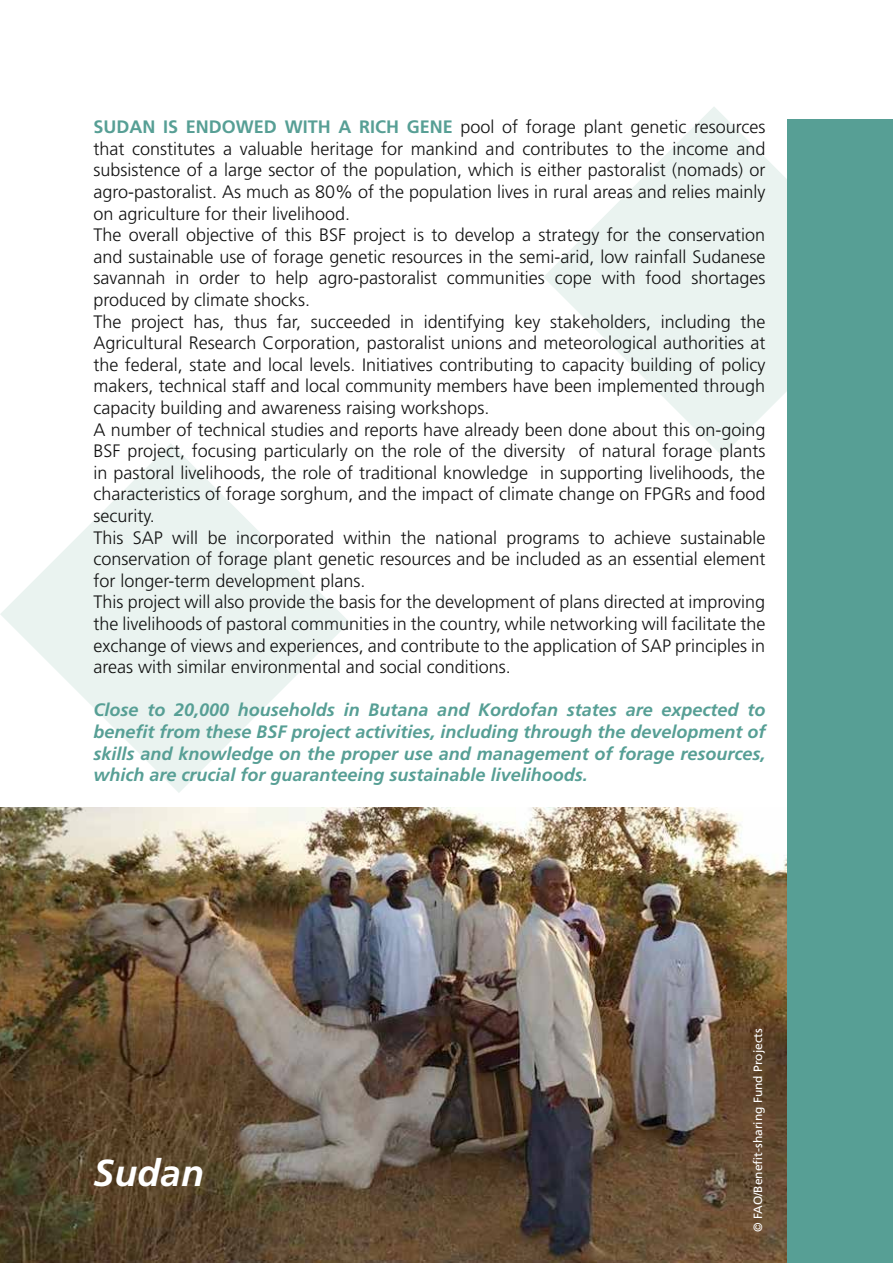
<style>
.page{position:relative;width:893px;height:1263px;background:#fff}
.page>*{position:absolute;margin:0;border:0;box-sizing:border-box;transform-origin:0 0}
.t1{font:italic 700 37.5px "Frutiger";color:#fff}
.t2{font:300 18px/21.6px "Frutiger";color:#121212}
.t3{font:italic 700 18px/21.6px "Frutiger";color:#579f95;text-align:justify}
.t4{font:12px "Frutiger";color:#fff}
.s1{font-weight:700;color:#579f95}
</style>
<div class="page">
<svg style="left:544px;top:107px;width:348px;height:349px;fill:#eaf3f0"></svg>
<svg style="left:0;top:444px;width:349px;height:349px;fill:#f1f7f5"></svg>
<img style="left:0;top:808px;width:787px;height:455px">
<div style="left:787px;top:120px;width:106px;height:1143px;background:#579f95"></div>
<hr style="left:892px;top:0;width:1px;height:120px;background:#a9a9c5">
<p class="t2" style="left:94px;top:116px;width:673px"><span class="s1">SUDAN IS ENDOWED WITH A RICH GENE</span> pool of forage plant genetic resources that constitutes a valuable heritage for mankind and contributes to the income and subsistence of a large sector of the population, which is either pastoralist (nomads) or agro-pastoralist. As much as 80% of the population lives in rural areas and relies mainly on agriculture for their livelihood.<br>The overall objective of this BSF project is to develop a strategy for the conservation and sustainable use of forage genetic resources in the semi-arid, low rainfall Sudanese savannah in order to help agro-pastoralist communities cope with food shortages produced by climate shocks.<br>The project has, thus far, succeeded in identifying key stakeholders, including the Agricultural Research Corporation, pastoralist unions and meteorological authorities at the federal, state and local levels. Initiatives contributing to capacity building of policy makers, technical staff and local community members have been implemented through capacity building and awareness raising workshops.<br>A number of technical studies and reports have already been done about this on-going BSF project, focusing particularly on the role of the diversity of natural forage plants in pastoral livelihoods, the role of traditional knowledge in supporting livelihoods, the characteristics of forage sorghum, and the impact of climate change on FPGRs and food security.<br>This SAP will be incorporated within the national programs to achieve sustainable conservation of forage plant genetic resources and be included as an essential element for longer-term development plans.<br>This project will also provide the basis for the development of plans directed at improving the livelihoods of pastoral communities in the country, while networking will facilitate the exchange of views and experiences, and contribute to the application of SAP principles in areas with similar environmental and social conditions.</p>
<p class="t3" style="left:94px;top:699px;width:673px">Close to 20,000 households in Butana and Kordofan states are expected to benefit from these BSF project activities, including through the development of skills and knowledge on the proper use and management of forage resources, which are crucial for guaranteeing sustainable livelihoods.</p>
<h1 class="t1" style="left:94px;top:1151px;width:112px">Sudan</h1>
<p class="t4" style="left:751px;top:1232px;width:205px;rotate:-90deg">© FAO/Benefit-sharing Fund Projects</p>
</div>
